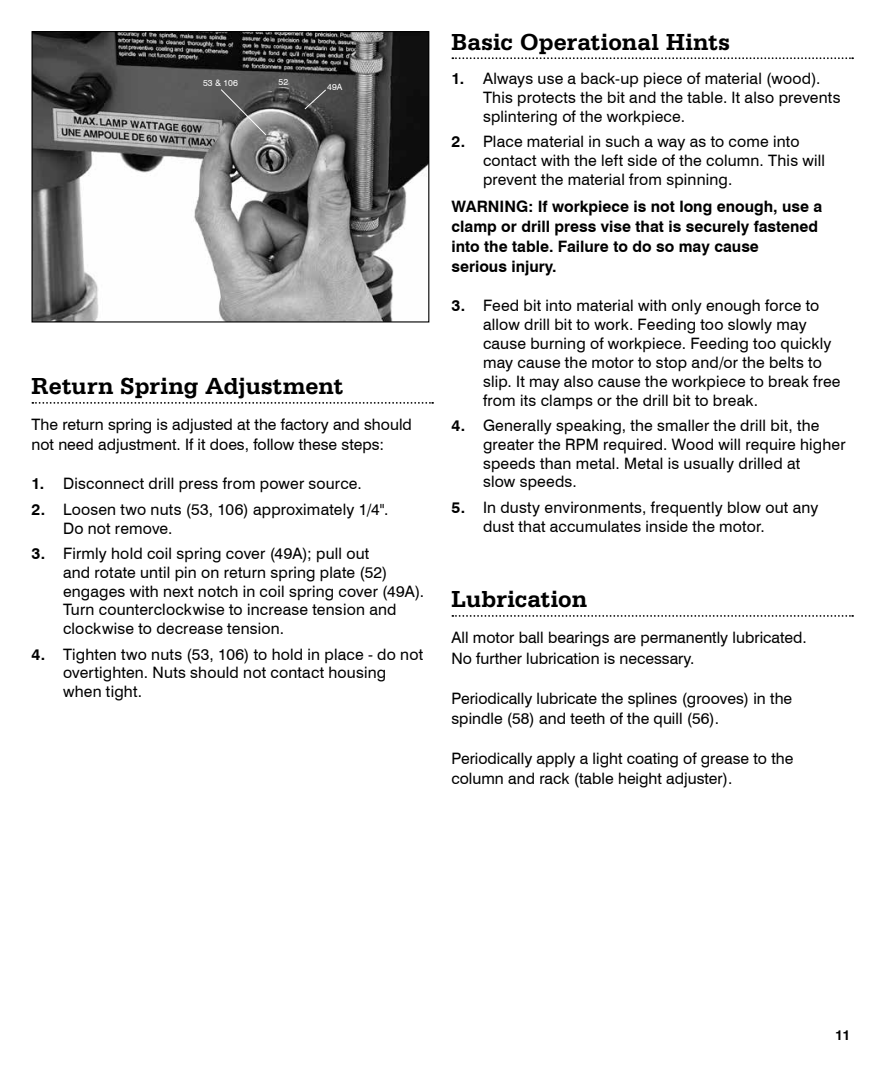
<style>
.page{position:relative;width:882px;height:1071px;background:#fff}
.page>*{position:absolute;margin:0;border:0;box-sizing:border-box;transform-origin:0 0}
.t1{font:700 24.5px "Serifa BT";letter-spacing:.005em;color:#000}
.t2{font:15.75px/18.9px "Swiss 721 BT";letter-spacing:.01em;color:#000}
.t3{font:700 15.75px/20.1px "Swiss 721 BT";color:#000}
.t4{font:700 14px "Swiss 721 BT";color:#000}
.t5{font:8.75px "Swiss 721 BT";color:#fff}
.s1{font-weight:700}
</style>
<div class="page">
<svg style="left:32px;top:402px;width:401px;height:2px"></svg>
<svg style="left:452px;top:57px;width:401px;height:2px"></svg>
<svg style="left:452px;top:615px;width:401px;height:2px"></svg>
<img style="left:33px;top:33px;width:394px;height:288px">
<div style="left:31px;top:31px;width:398px;height:292px;border:1px solid #000"></div>
<svg style="left:304px;top:89px;width:23px;height:21px"></svg>
<svg style="left:220px;top:88px;width:47px;height:48px;background:#707070"></svg>
<p class="t5" style="left:203px;top:77px;width:36px">53 &amp; 106</p>
<p class="t5" style="left:279px;top:76px;width:11px">52</p>
<p class="t5" style="left:327px;top:81px;width:17px">49A</p>
<h1 class="t1" style="left:32px;top:371px;width:313px">Return Spring Adjustment</h1>
<p class="t2" style="left:32px;top:415px;width:382px;line-height:20.1px">The return spring is adjusted at the factory and should not need adjustment. If it does, follow these steps:</p>
<p class="t2" style="left:32px;top:474px;width:332px"><span class="s1">1.</span> Disconnect drill press from power source.</p>
<p class="t2" style="left:63px;top:500px;width:327px;text-indent:-32px"><span class="s1">2.</span> Loosen two nuts (53, 106) approximately 1/4".<br>Do not remove.</p>
<p class="t2" style="left:63px;top:544px;width:363px;text-indent:-32px"><span class="s1">3.</span> Firmly hold coil spring cover (49A); pull out<br>and rotate until pin on return spring plate (52) engages with next notch in coil spring cover (49A).<br>Turn counterclockwise to increase tension and clockwise to decrease tension.</p>
<p class="t2" style="left:63px;top:644px;width:362px;text-indent:-32px"><span class="s1">4.</span> Tighten two nuts (53, 106) to hold in place - do not overtighten. Nuts should not contact housing when tight.</p>
<h1 class="t1" style="left:452px;top:27px;width:280px">Basic Operational Hints</h1>
<p class="t2" style="left:483px;top:69px;width:359px;text-indent:-32px"><span class="s1">1.</span> Always use a back-up piece of material (wood).<br>This protects the bit and the table. It also prevents splintering of the workpiece.</p>
<p class="t2" style="left:483px;top:132px;width:344px;text-indent:-32px"><span class="s1">2.</span> Place material in such a way as to come into contact with the left side of the column. This will prevent the material from spinning.</p>
<p class="t3" style="left:452px;top:196px;width:372px">WARNING: If workpiece is not long enough, use a clamp or drill press vise that is securely fastened into the table. Failure to do so may cause<br>serious injury.</p>
<p class="t2" style="left:483px;top:296px;width:359px;text-indent:-32px"><span class="s1">3.</span> Feed bit into material with only enough force to allow drill bit to work. Feeding too slowly may cause burning of workpiece. Feeding too quickly may cause the motor to stop and/or the belts to slip. It may also cause the workpiece to break free from its clamps or the drill bit to break.</p>
<p class="t2" style="left:483px;top:416px;width:364px;text-indent:-32px"><span class="s1">4.</span> Generally speaking, the smaller the drill bit, the greater the RPM required. Wood will require higher speeds than metal. Metal is usually drilled at<br>slow speeds.</p>
<p class="t2" style="left:483px;top:497px;width:337px;text-indent:-32px"><span class="s1">5.</span> In dusty environments, frequently blow out any dust that accumulates inside the motor.</p>
<h1 class="t1" style="left:452px;top:584px;width:137px">Lubrication</h1>
<p class="t2" style="left:452px;top:628px;width:357px;line-height:20.1px">All motor ball bearings are permanently lubricated.<br>No further lubrication is necessary.</p>
<p class="t2" style="left:452px;top:688px;width:342px;line-height:20.1px">Periodically lubricate the splines (grooves) in the spindle (58) and teeth of the quill (56).</p>
<p class="t2" style="left:452px;top:748px;width:343px;line-height:20.1px">Periodically apply a light coating of grease to the column and rack (table height adjuster).</p>
<p class="t4" style="left:835px;top:1027px;width:17px">11</p>
</div>
